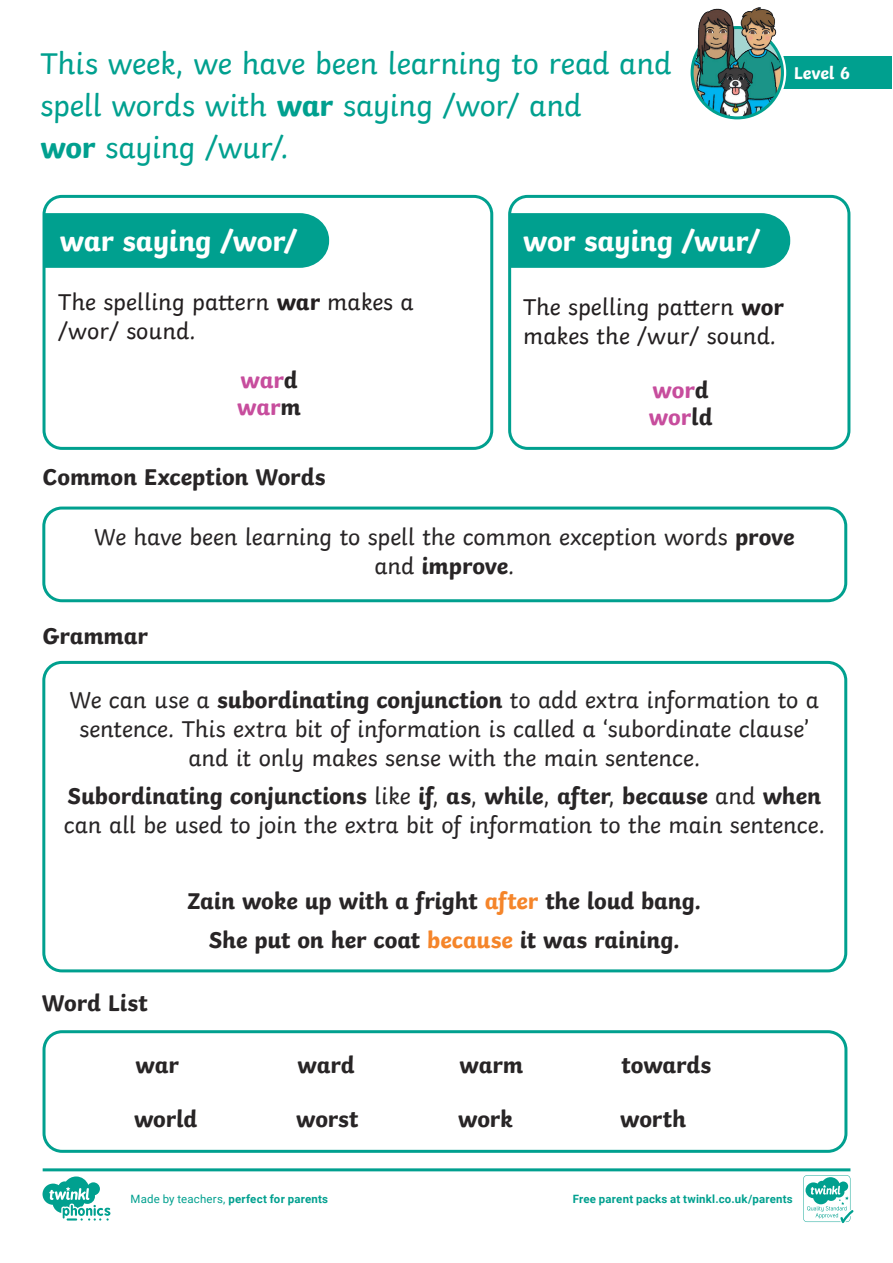
<style>
.page{position:relative;width:893px;height:1263px;background:#fff}
.page>*{position:absolute;margin:0;border:0;box-sizing:border-box;transform-origin:0 0}
.Heading_1{font:31.5px/42px "Twinkl";letter-spacing:-.01em;color:#00a08f}
.Heading_1-2{font:700 30px "Twinkl";letter-spacing:-.01em;color:#fff}
.Adult_Body_Copy{font:24px/28.8px "Twinkl";letter-spacing:-.005em;color:#282526;text-align:center}
.t1{font:24px/28.8px "Twinkl";color:#231f20}
.Adult_Body_Copy-2{font:700 24px "Twinkl";letter-spacing:-.005em;color:#282526}
.Heading_2{font:700 24px "Twinkl";letter-spacing:-.005em;color:#282526}
.t2{font:700 24px "Twinkl";color:#c74d9d}
.t3{font:700 18px "Twinkl";color:#fff}
.t4{font:700 11.4px "Roboto";letter-spacing:.02em;color:#00a08f}
.s1{font-weight:700}
.s2{color:#282526}
.s3{color:#f5852a}
.s4{font-weight:400}
</style>
<div class="page">
<div style="left:43px;top:1030px;width:804px;height:123px;border:3px solid #00a08f;border-radius:18px"></div>
<div style="left:43px;top:195px;width:450px;height:255px;border:3px solid #00a08f;border-radius:18px"></div>
<div style="left:508px;top:195px;width:342px;height:255px;border:3px solid #00a08f;border-radius:18px"></div>
<div style="left:42px;top:506px;width:805px;height:96px;border:3px solid #00a08f;border-radius:18px"></div>
<div style="left:42px;top:661px;width:805px;height:311px;border:3px solid #00a08f;border-radius:18px"></div>
<div style="left:45px;top:213px;width:284px;height:55px;background:#00a08f"></div>
<div style="left:510px;top:213px;width:280px;height:55px;background:#00a08f"></div>
<div style="left:768px;top:57px;width:124px;height:32px;background:#00a08f"></div>
<div style="left:688px;top:24px;width:98px;height:98px;border:8px solid #fff;border-radius:50%"></div>
<img style="left:692px;top:28px;width:90px;height:90px;border-radius:44px">
<div style="left:691px;top:26px;width:93px;height:93px;border:3px solid #00a08f;border-radius:50%"></div>
<img style="left:697px;top:8px;width:80px;height:78px">
<svg style="left:43px;top:1168px;width:810px;height:55px"></svg>
<p class="Heading_1" style="left:40px;top:40px;width:633px">This week, we have been learning to read and spell words with <span class="s1">war</span> saying /wor/ and<br><span class="s1">wor</span> saying /wur/.</p>
<p class="t3" style="left:794px;top:58px;width:58px">Level 6</p>
<p class="Heading_1-2" style="left:60px;top:216px;width:239px">war saying /wor/</p>
<p class="Heading_1-2" style="left:523px;top:216px;width:238px">wor saying /wur/</p>
<p class="t1" style="left:58px;top:286px;width:357px">The spelling pattern <span class="s1">war</span> makes a /wor/ sound.</p>
<p class="t2" style="left:241px;top:360px;width:58px">war<span class="s2">d</span></p>
<p class="t2" style="left:237px;top:387px;width:65px">war<span class="s2">m</span></p>
<p class="Heading_2" style="left:43px;top:457px;width:284px">Common Exception Words</p>
<p class="t1" style="left:523px;top:291px;width:262px">The spelling pattern <span class="s1">wor </span>makes the /wur/ sound.</p>
<p class="t2" style="left:652px;top:370px;width:57px">wor<span class="s2">d</span></p>
<p class="t2" style="left:649px;top:397px;width:65px">wor<span class="s2">ld</span></p>
<p class="Adult_Body_Copy" style="left:94px;top:520px;width:702px">We have been learning to spell the common exception words <span class="s1">prove </span>and <span class="s1">improve</span>.</p>
<p class="Heading_2" style="left:43px;top:616px;width:107px">Grammar</p>
<p class="Adult_Body_Copy" style="left:70px;top:684px;width:751px">We can use a <span class="s1">subordinating conjunction</span> to add extra information to a sentence. This extra bit of information is called a ‘subordinate clause’ and it only makes sense with the main sentence.</p>
<p class="Adult_Body_Copy" style="left:64px;top:780px;width:762px;text-align:left"><span class="s1">Subordinating conjunctions</span> like <span class="s1">if</span>, <span class="s1">as</span>, <span class="s1">while</span>, <span class="s1">after</span>, <span class="s1">because</span> and <span class="s1">when </span>can all be used to join the extra bit of information to the main sentence.</p>
<p class="Heading_2" style="left:42px;top:983px;width:107px">Word List</p>
<p class="Adult_Body_Copy-2" style="left:187px;top:881px;width:516px">Zain woke up with a fright <span class="s3">after</span> the loud bang.</p>
<p class="Adult_Body_Copy-2" style="left:209px;top:920px;width:473px">She put on her coat <span class="s3">because</span> it was raining.</p>
<p class="Heading_2" style="left:136px;top:1045px;width:45px">war</p>
<p class="Heading_2" style="left:298px;top:1045px;width:58px">ward</p>
<p class="Heading_2" style="left:460px;top:1045px;width:65px">warm</p>
<p class="Heading_2" style="left:622px;top:1045px;width:91px">towards</p>
<p class="Heading_2" style="left:134px;top:1099px;width:65px">world</p>
<p class="Heading_2" style="left:296px;top:1099px;width:64px">worst</p>
<p class="Heading_2" style="left:458px;top:1099px;width:56px">work</p>
<p class="Heading_2" style="left:620px;top:1099px;width:67px">worth</p>
<p class="t4" style="left:131px;top:1190px;width:199px"><span class="s4">Made by teachers,</span> perfect for parents</p>
<p class="t4" style="left:573px;top:1191px;width:222px">Free parent packs at twinkl.co.uk/parents</p>
</div>
